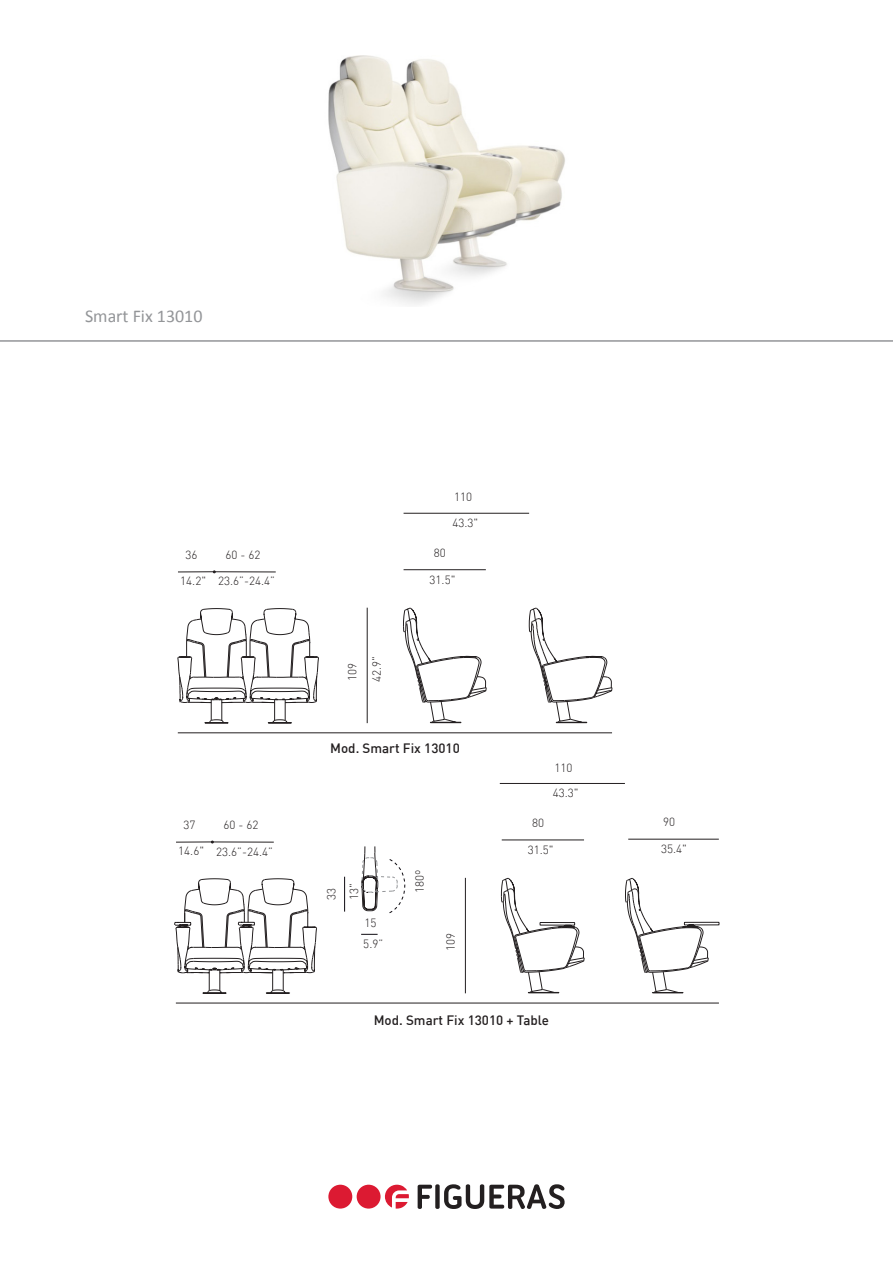
<style>
.page{position:relative;width:893px;height:1263px;background:#fff}
.page>*{position:absolute;margin:0;border:0;box-sizing:border-box;transform-origin:0 0}
.t1{font:18px "Calibri";color:#939598}
.t2{font:500 13.35px "DIN";color:#231f20}
.t3{font:300 11.7px/24px "DIN";color:#231f20}
</style>
<div class="page">
<hr style="left:0;top:340px;width:893px;height:2px;background:#939598">
<svg style="left:418px;top:1184px;width:147px;height:25px"></svg>
<svg style="left:385px;top:1185px;width:24px;height:23px"></svg>
<div style="left:357px;top:1185px;width:24px;height:23px;background:#dc1a32;border-radius:50%"></div>
<div style="left:328px;top:1185px;width:24px;height:23px;background:#dc1a32;border-radius:50%"></div>
<img style="left:328px;top:55px;width:237px;height:250px">
<hr style="left:178px;top:732px;width:434px;height:1px;background:#231f20">
<hr style="left:178px;top:571px;width:35px;height:1px;background:#231f20">
<hr style="left:213px;top:571px;width:63px;height:1px;background:#231f20">
<hr style="left:367px;top:608px;width:1px;height:115px;background:#231f20">
<hr style="left:404px;top:569px;width:82px;height:1px;background:#231f20">
<hr style="left:404px;top:513px;width:125px;height:1px;background:#231f20">
<svg style="left:406px;top:608px;width:206px;height:86px"></svg>
<svg style="left:366px;top:609px;width:239px;height:114px"></svg>
<svg style="left:177px;top:608px;width:142px;height:115px"></svg>
<hr style="left:176px;top:1003px;width:543px;height:1px;background:#231f20">
<hr style="left:176px;top:842px;width:35px;height:1px;background:#231f20">
<hr style="left:211px;top:842px;width:63px;height:1px;background:#231f20">
<hr style="left:502px;top:840px;width:82px;height:1px;background:#231f20">
<hr style="left:500px;top:783px;width:125px;height:1px;background:#231f20">
<svg style="left:174px;top:878px;width:143px;height:116px"></svg>
<hr style="left:628px;top:839px;width:91px;height:1px;background:#231f20">
<hr style="left:344px;top:877px;width:1px;height:34px;background:#0e0b11">
<svg style="left:361px;top:846px;width:358px;height:147px"></svg>
<p class="t1" style="left:85px;top:304px;width:119px">Smart Fix 13010</p>
<p class="t3" style="left:186px;top:542px;width:14px">36</p>
<p class="t3" style="left:180px;top:569px;width:27px">14.2"</p>
<p class="t3" style="left:225px;top:542px;width:36px">60 - 62</p>
<p class="t3" style="left:218px;top:569px;width:58px">23.6”-24.4”</p>
<p class="t3" style="left:184px;top:813px;width:14px">37</p>
<p class="t3" style="left:178px;top:839px;width:27px">14.6"</p>
<p class="t3" style="left:223px;top:812px;width:36px">60 - 62</p>
<p class="t3" style="left:216px;top:839px;width:58px">23.6”-24.4”</p>
<p class="t3" style="left:454px;top:485px;width:20px">110</p>
<p class="t3" style="left:452px;top:511px;width:27px">43.3"</p>
<p class="t3" style="left:340px;top:682px;width:27px;rotate:-90deg">109<br>42.9"</p>
<p class="t3" style="left:434px;top:540px;width:14px">80</p>
<p class="t3" style="left:430px;top:567px;width:27px">31.5"</p>
<p class="t2" style="left:330px;top:739px;width:131px">Mod. Smart Fix 13010</p>
<p class="t3" style="left:320px;top:900px;width:18px;line-height:22.5px;rotate:-90deg">33<br>13"</p>
<p class="t3" style="left:363px;top:912px;width:21px;line-height:21.6px">15<br>5.9”</p>
<p class="t3" style="left:408px;top:893px;width:25px;rotate:-90deg">180º</p>
<p class="t3" style="left:438px;top:951px;width:20px;rotate:-90deg">109</p>
<p class="t3" style="left:555px;top:755px;width:20px">110</p>
<p class="t3" style="left:553px;top:781px;width:27px">43.3"</p>
<p class="t3" style="left:532px;top:810px;width:14px">80</p>
<p class="t3" style="left:528px;top:837px;width:27px">31.5"</p>
<p class="t2" style="left:374px;top:1011px;width:177px">Mod. Smart Fix 13010 + Table</p>
<p class="t3" style="left:663px;top:810px;width:14px">90</p>
<p class="t3" style="left:661px;top:837px;width:27px">35.4"</p>
</div>
